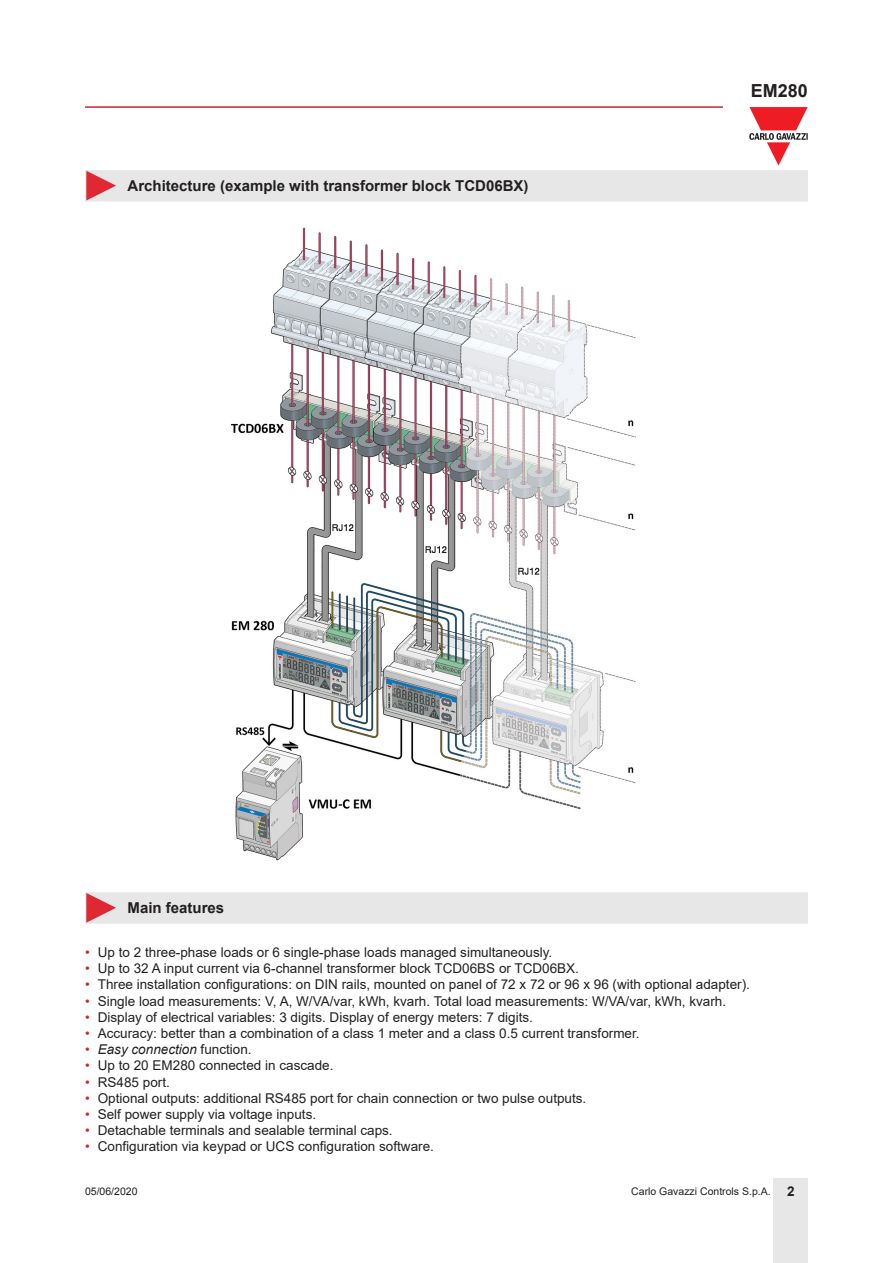
<style>
.page{position:relative;width:893px;height:1263px;background:#fff}
.page>*{position:absolute;margin:0;border:0;box-sizing:border-box;transform-origin:0 0}
.t1{font:700 18px "Arial";color:#231f20}
.Titolo03{font:700 15px "Arial";color:#231f20}
.t2{font:13.5px "Arial";color:#231f20}
.t3{font:italic 13.5px "Arial";color:#231f20}
.t4{font:10.5px "Arial";color:#231f20}
.t5{font:10.5px "Arial";color:#231f20}
.s1{color:#c42633}
.s2{font-style:normal;color:#c42633}
.s3{font-style:normal}
.s4{font-weight:700;font-size:13.5px}
</style>
<div class="page">
<hr style="left:85px;top:106px;width:638px;height:2px;background:#c42633">
<div style="left:774px;top:1178px;width:34px;height:85px;background:#e7e7e8"></div>
<svg style="left:85px;top:107px;width:723px;height:95px"></svg>
<div style="left:85px;top:892px;width:723px;height:32px;background:#e7e7e8"></div>
<img style="left:232px;top:227px;width:404px;height:634px">
<p class="Titolo03" style="left:128px;top:175px;width:402px">Architecture (example with transformer block TCD06BX)</p>
<h1 class="t1" style="left:751px;top:78px;width:59px">EM280</h1>
<p class="Titolo03" style="left:128px;top:898px;width:98px">Main features</p>
<p class="t2" style="left:85px;top:943px;width:469px"><span class="s1">•</span> Up to 2 three-phase loads or 6 single-phase loads managed simultaneously.</p>
<p class="t2" style="left:85px;top:959px;width:495px"><span class="s1">•</span> Up to 32 A input current via 6-channel transformer block TCD06BS or TCD06BX.</p>
<p class="t2" style="left:85px;top:975px;width:666px"><span class="s1">•</span> Three installation configurations: on DIN rails, mounted on panel of 72 x 72 or 96 x 96 (with optional adapter).</p>
<p class="t2" style="left:85px;top:991px;width:643px"><span class="s1">•</span> Single load measurements: V, A, W/VA/var, kWh, kvarh. Total load measurements: W/VA/var, kWh, kvarh.</p>
<p class="t2" style="left:85px;top:1008px;width:449px"><span class="s1">•</span> Display of electrical variables: 3 digits. Display of energy meters: 7 digits.</p>
<p class="t2" style="left:85px;top:1024px;width:556px"><span class="s1">•</span> Accuracy: better than a combination of a class 1 meter and a class 0.5 current transformer.</p>
<p class="t3" style="left:85px;top:1041px;width:168px"><span class="s2">•</span> Easy connection <span class="s3">function.</span></p>
<p class="t2" style="left:85px;top:1056px;width:250px"><span class="s1">•</span> Up to 20 EM280 connected in cascade.</p>
<p class="t2" style="left:85px;top:1072px;width:86px"><span class="s1">•</span> RS485 port.</p>
<p class="t2" style="left:85px;top:1089px;width:503px"><span class="s1">•</span> Optional outputs: additional RS485 port for chain connection or two pulse outputs.</p>
<p class="t2" style="left:85px;top:1105px;width:233px"><span class="s1">•</span> Self power supply via voltage inputs.</p>
<p class="t2" style="left:85px;top:1121px;width:309px"><span class="s1">•</span> Detachable terminals and sealable terminal caps.</p>
<p class="t2" style="left:85px;top:1137px;width:350px"><span class="s1">•</span> Configuration via keypad or UCS configuration software.</p>
<p class="t5" style="left:85px;top:1184px;width:54px">05/06/2020</p>
<p class="t4" style="left:631px;top:1183px;width:165px">Carlo Gavazzi Controls S.p.A. <span class="s4">2</span></p>
</div>
